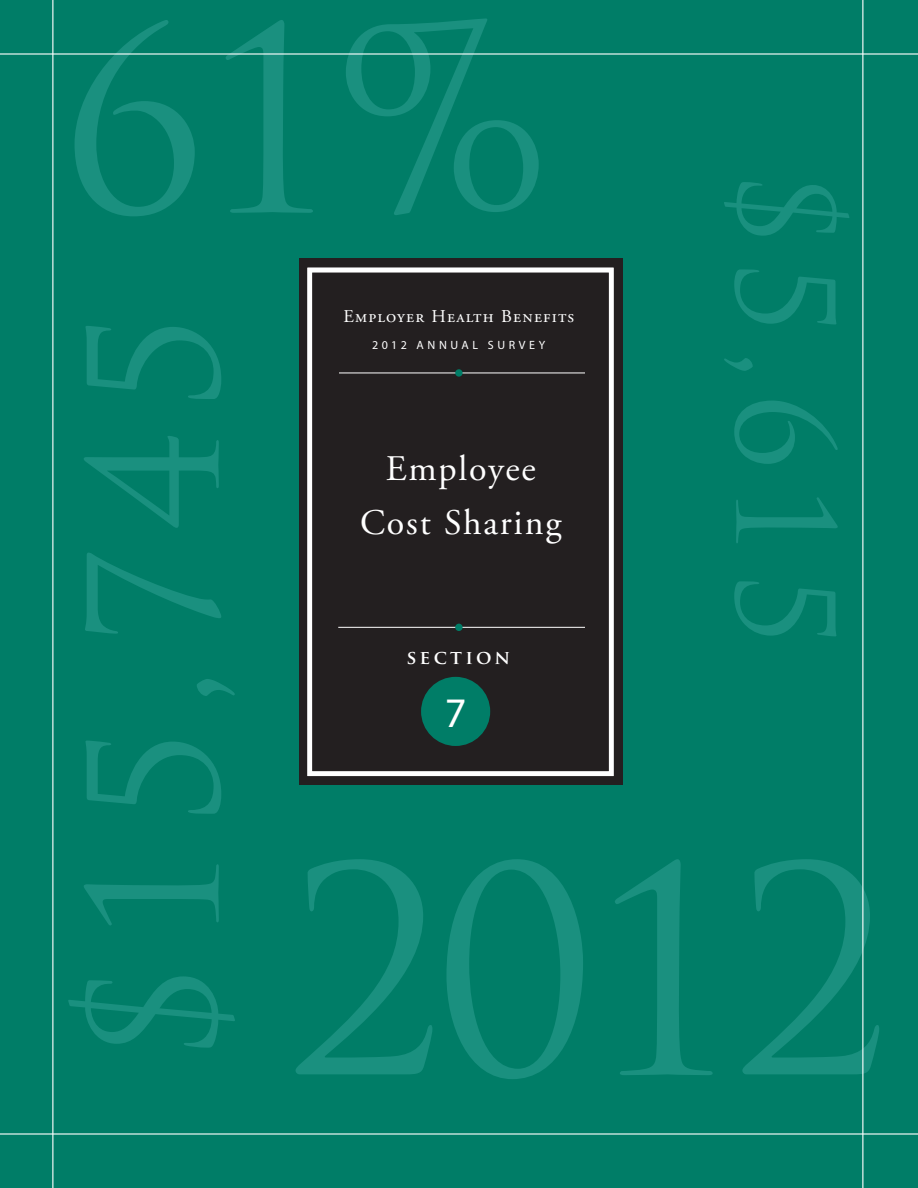
<style>
.page{position:relative;width:918px;height:1188px;background:#007d67}
.page>*{position:absolute;margin:0;border:0;box-sizing:border-box;transform-origin:0 0}
.t1{font:280.5px "Trajan Pro";color:#1a907f}
.t2{font:250.5px "Trajan Pro";color:#1a907f}
.t3{font:175.5px "Trajan Pro";color:#1a907f}
.t4{font:132px "Trajan Pro";color:#1a907f}
.t5{font:42.15px "Myriad Pro";color:#fff}
.t6{font:36px/54px "Adobe Garamond Pro";letter-spacing:.045em;color:#fff;text-align:center}
.t7{font:700 18.75px "Trajan Pro";letter-spacing:.175em;color:#fff}
.t8{font:18px "Adobe Garamond Pro";letter-spacing:.065em;color:#fff}
.t9{font:12px "Myriad Pro";letter-spacing:.3em;color:#fff}
</style>
<div class="page">
<hr style="left:0;top:1133px;width:918px;height:2px;background:#fff">
<hr style="left:0;top:53px;width:918px;height:2px;background:#fff">
<hr style="left:52px;top:0;width:1px;height:1188px;background:#fff">
<hr style="left:862px;top:0;width:1px;height:1188px;background:#fff">
<div style="left:299px;top:258px;width:324px;height:527px;background:#231f20"></div>
<svg style="left:307px;top:267px;width:307px;height:509px"></svg>
<div style="left:311px;top:272px;width:299px;height:500px;border:1px solid #fff"></div>
<hr style="left:339px;top:373px;width:246px;height:1px;background:#fff">
<div style="left:455px;top:369px;width:8px;height:8px;border:2px solid #007d67;border-radius:50%"></div>
<hr style="left:338px;top:627px;width:247px;height:1px;background:#fff">
<div style="left:455px;top:624px;width:8px;height:7px;border:2px solid #007d67;border-radius:50%"></div>
<div style="left:421px;top:677px;width:69px;height:69px;background:#007d67;border-radius:50%"></div>
<h2 class="t2" style="left:62px;top:-38px;width:490px">61%</h2>
<h3 class="t4" style="left:868px;top:171px;width:477px;rotate:90deg">$5,615</h3>
<p class="t8" style="left:343px;top:305px;width:232px">Employer Health Benefits</p>
<p class="t9" style="left:372px;top:337px;width:175px">2012 ANNUAL SURVEY</p>
<h3 class="t3" style="left:43px;top:1063px;width:752px;rotate:-90deg">$15,745</h3>
<h3 class="t6" style="left:360px;top:443px;width:203px">Employee<br>Cost Sharing</h3>
<p class="t7" style="left:406px;top:646px;width:105px">SECTION</p>
<h3 class="t5" style="left:445px;top:687px;width:23px">7</h3>
<h1 class="t1" style="left:286px;top:794px;width:609px">2012</h1>
</div>
